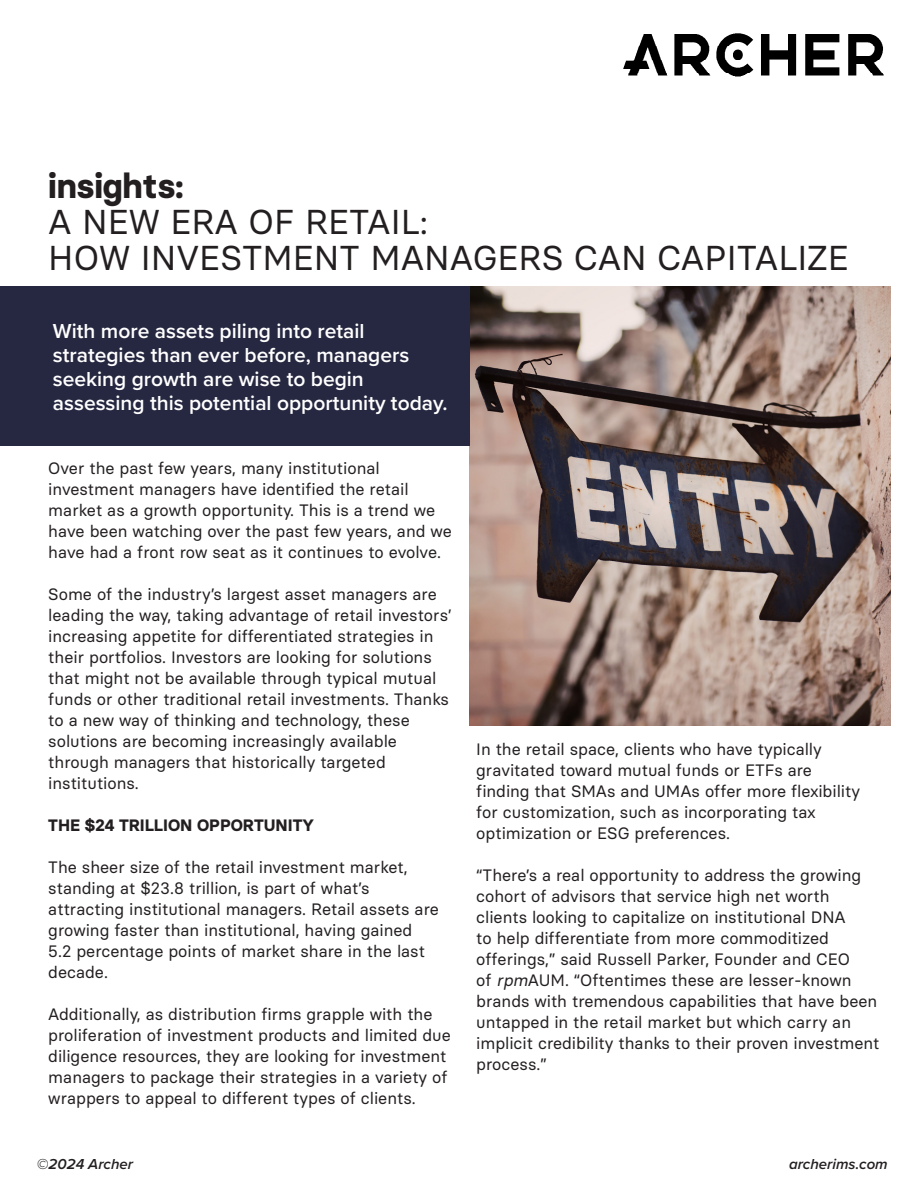
<style>
.page{position:relative;width:918px;height:1188px;background:#fff}
.page>*{position:absolute;margin:0;border:0;box-sizing:border-box;transform-origin:0 0}
.t1{font:34.5px/36px "Basier Circle";color:#231f20}
.t2{font:700 34.5px "Basier Circle";color:#231f20}
.t3{font:600 21px/24px "Proxima Nova";color:#fff}
.t4{font:16.5px/21px "Basier Circle";color:#231f20}
.t5{font:700 16.5px "Basier Circle";color:#231f20}
.t6{font:italic 600 15px "Proxima Nova";color:#231f20}
.s1{font-style:italic}
</style>
<div class="page">
<img style="left:624px;top:33px;width:259px;height:44px">
<img style="left:470px;top:286px;width:421px;height:440px">
<div style="left:0;top:286px;width:470px;height:159px;background:#262841"></div>
<p class="t2" style="left:48px;top:164px;width:137px">insights:</p>
<p class="t1" style="left:48px;top:203px;width:802px">A NEW ERA OF RETAIL:<br>HOW INVESTMENT MANAGERS CAN CAPITALIZE</p>
<p class="t3" style="left:53px;top:318px;width:396px">With more assets piling into retail strategies than ever before, managers seeking growth are wise to begin assessing this potential opportunity today.</p>
<p class="t4" style="left:48px;top:458px;width:405px">Over the past few years, many institutional investment managers have identified the retail market as a growth opportunity. This is a trend we have been watching over the past few years, and we have had a front row seat as it continues to evolve.</p>
<p class="t4" style="left:48px;top:584px;width:405px">Some of the industry’s largest asset managers are leading the way, taking advantage of retail investors’ increasing appetite for differentiated strategies in their portfolios. Investors are looking for solutions that might not be available through typical mutual funds or other traditional retail investments. Thanks to a new way of thinking and technology, these solutions are becoming increasingly available through managers that historically targeted institutions.</p>
<p class="t5" style="left:48px;top:815px;width:267px">THE $24 TRILLION OPPORTUNITY</p>
<p class="t4" style="left:48px;top:857px;width:392px">The sheer size of the retail investment market, standing at $23.8 trillion, is part of what’s attracting institutional managers. Retail assets are growing faster than institutional, having gained 5.2 percentage points of market share in the last decade.</p>
<p class="t4" style="left:48px;top:1004px;width:404px">Additionally, as distribution firms grapple with the proliferation of investment products and limited due diligence resources, they are looking for investment managers to package their strategies in a variety of wrappers to appeal to different types of clients.</p>
<p class="t4" style="left:476px;top:738px;width:385px">In the retail space, clients who have typically gravitated toward mutual funds or ETFs are finding that SMAs and UMAs offer more flexibility for customization, such as incorporating tax optimization or ESG preferences.</p>
<p class="t4" style="left:476px;top:864px;width:405px">“There’s a real opportunity to address the growing cohort of advisors that service high net worth clients looking to capitalize on institutional DNA<br>to help differentiate from more commoditized offerings,” said Russell Parker, Founder and CEO<br>of <span class="s1">rpm</span>AUM. “Oftentimes these are lesser-known brands with tremendous capabilities that have been untapped in the retail market but which carry an implicit credibility thanks to their proven investment process.”</p>
<p class="t6" style="left:37px;top:1152px;width:98px">©2024 Archer</p>
<p class="t6" style="left:789px;top:1152px;width:100px">archerims.com</p>
</div>
